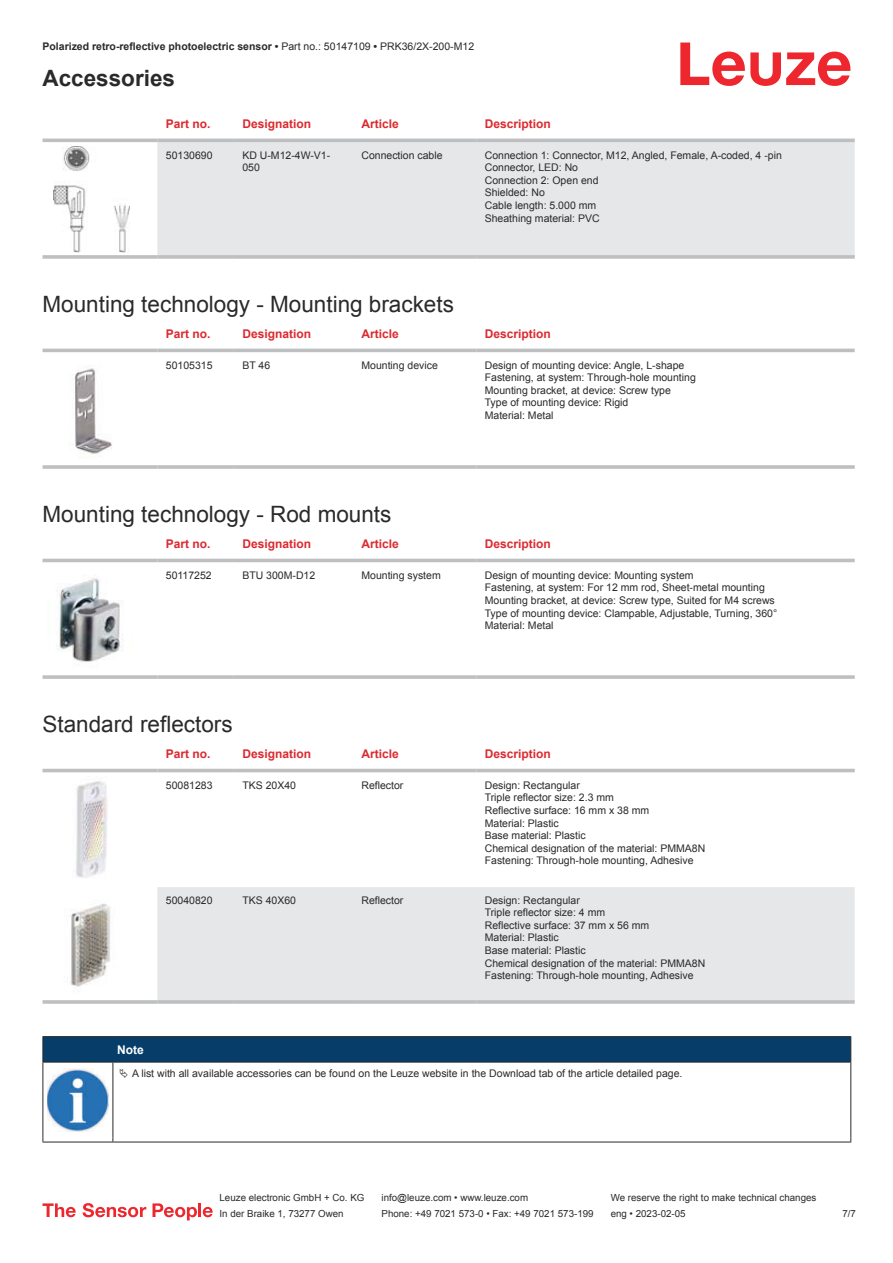
<style>
.page{position:relative;width:893px;height:1263px;background:#fff}
.page>*{position:absolute;margin:0;border:0;box-sizing:border-box;transform-origin:0 0}
.t1{font:22.5px "Arial";color:#2b292a}
.t2{font:700 22.5px "Arial";color:#2b292a}
.t3{font:700 12px "Arial";color:#db2a30}
.t4{font:700 12px "Arial";color:#fff}
.t5{font:10.5px/12.6px "Arial";color:#2b292a}
.t6{font:700 10.5px "Arial";color:#2b292a}
.t7{font:9.75px "Arial";color:#2b292a}
.s1{font-weight:400}
</style>
<div class="page">
<svg style="left:680px;top:43px;width:170px;height:43px"></svg>
<svg style="left:43px;top:138px;width:812px;height:114px"></svg>
<div style="left:157px;top:142px;width:698px;height:113px;background:#e6e7e9"></div>
<hr style="left:43px;top:139px;width:114px;height:3px;background:#bdbfc1">
<hr style="left:157px;top:139px;width:77px;height:3px;background:#bdbfc1">
<hr style="left:234px;top:139px;width:119px;height:3px;background:#bdbfc1">
<hr style="left:353px;top:139px;width:123px;height:3px;background:#bdbfc1">
<hr style="left:476px;top:139px;width:379px;height:3px;background:#bdbfc1">
<svg style="left:43px;top:255px;width:114px;height:4px"></svg>
<hr style="left:157px;top:255px;width:77px;height:4px;background:#bdbfc1">
<svg style="left:234px;top:255px;width:119px;height:4px"></svg>
<svg style="left:353px;top:255px;width:123px;height:4px"></svg>
<hr style="left:476px;top:255px;width:379px;height:4px;background:#bdbfc1">
<img style="left:54px;top:146px;width:75px;height:107px">
<svg style="left:43px;top:348px;width:812px;height:5px;fill:#efeff0"></svg>
<hr style="left:43px;top:349px;width:114px;height:3px;background:#bdbfc1">
<hr style="left:157px;top:349px;width:77px;height:3px;background:#bdbfc1">
<hr style="left:234px;top:349px;width:119px;height:3px;background:#bdbfc1">
<hr style="left:353px;top:349px;width:123px;height:3px;background:#bdbfc1">
<hr style="left:476px;top:349px;width:379px;height:3px;background:#bdbfc1">
<hr style="left:43px;top:465px;width:114px;height:4px;background:#c3c5c7">
<svg style="left:157px;top:465px;width:77px;height:4px"></svg>
<hr style="left:234px;top:465px;width:119px;height:4px;background:#c4c6c7">
<hr style="left:353px;top:465px;width:123px;height:4px;background:#c3c5c7">
<svg style="left:476px;top:465px;width:379px;height:4px;background:#c3c5c7"></svg>
<img style="left:74px;top:368px;width:38px;height:90px">
<div style="left:43px;top:558px;width:812px;height:5px;background:#edeeee"></div>
<hr style="left:43px;top:559px;width:114px;height:3px;background:#bdbfc1">
<hr style="left:157px;top:559px;width:77px;height:3px;background:#bdbfc1">
<hr style="left:234px;top:559px;width:119px;height:3px;background:#bdbfc1">
<hr style="left:353px;top:559px;width:123px;height:3px;background:#bdbfc1">
<hr style="left:476px;top:559px;width:379px;height:3px;background:#bdbfc1">
<svg style="left:43px;top:675px;width:114px;height:4px"></svg>
<hr style="left:157px;top:675px;width:77px;height:4px;background:#c5c7c9">
<svg style="left:234px;top:675px;width:119px;height:4px"></svg>
<svg style="left:353px;top:675px;width:123px;height:4px"></svg>
<hr style="left:476px;top:675px;width:379px;height:4px;background:#c5c7c9">
<img style="left:57px;top:578px;width:65px;height:84px">
<div style="left:43px;top:768px;width:812px;height:5px;background:#eeefef"></div>
<div style="left:157px;top:887px;width:698px;height:113px;background:#e6e7e9"></div>
<hr style="left:43px;top:769px;width:114px;height:3px;background:#bdbfc1">
<hr style="left:157px;top:769px;width:77px;height:3px;background:#bdbfc1">
<hr style="left:234px;top:769px;width:119px;height:3px;background:#bdbfc1">
<hr style="left:353px;top:769px;width:123px;height:3px;background:#bdbfc1">
<hr style="left:476px;top:769px;width:379px;height:3px;background:#bdbfc1">
<hr style="left:43px;top:1000px;width:114px;height:4px;background:#bdbfc1">
<hr style="left:157px;top:1000px;width:77px;height:4px;background:#c4c6c8">
<hr style="left:234px;top:1000px;width:119px;height:4px;background:#bdbfc1">
<hr style="left:353px;top:1000px;width:123px;height:4px;background:#bdbfc1">
<hr style="left:476px;top:1000px;width:379px;height:4px;background:#c4c6c8">
<img style="left:73px;top:781px;width:34px;height:97px">
<img style="left:70px;top:903px;width:41px;height:84px">
<svg style="left:44px;top:1063px;width:806px;height:79px"></svg>
<hr style="left:43px;top:1062px;width:70px;height:1px;background:#2b292a">
<svg style="left:43px;top:1036px;width:808px;height:26px;background:#083c66"></svg>
<hr style="left:113px;top:1062px;width:738px;height:1px;background:#2b292a">
<hr style="left:43px;top:1062px;width:1px;height:75px;background:#2b292a">
<hr style="left:113px;top:1062px;width:1px;height:75px;background:#2b292a">
<hr style="left:850px;top:1062px;width:1px;height:75px;background:#2b292a">
<hr style="left:43px;top:1142px;width:70px;height:1px;background:#2b292a">
<hr style="left:113px;top:1142px;width:738px;height:1px;background:#2b292a">
<img style="left:47px;top:1068px;width:61px;height:63px">
<div style="left:115px;top:1063px;width:734px;height:20px;background:#fff"></div>
<svg style="left:43px;top:1203px;width:33px;height:14px"></svg>
<svg style="left:83px;top:1203px;width:63px;height:14px"></svg>
<svg style="left:153px;top:1203px;width:44px;height:17px"></svg>
<hr style="left:198px;top:1203px;width:3px;height:14px;background:#ed272d">
<svg style="left:203px;top:1207px;width:10px;height:10px"></svg>
<p class="t6" style="left:43px;top:43px;width:433px">Polarized retro-reflective photoelectric sensor • <span class="s1">Part no.: 50147109</span> • <span class="s1">PRK36/2X-200-M12</span></p>
<h1 class="t2" style="left:43px;top:70px;width:134px">Accessories</h1>
<p class="t3" style="left:166px;top:119px;width:46px">Part no.</p>
<p class="t3" style="left:242px;top:119px;width:70px">Designation</p>
<p class="t3" style="left:361px;top:119px;width:39px">Article</p>
<p class="t3" style="left:485px;top:119px;width:68px">Description</p>
<p class="t5" style="left:166px;top:150px;width:48px">50130690</p>
<p class="t5" style="left:242px;top:150px;width:89px">KD U-M12-4W-V1-<br>050</p>
<p class="t5" style="left:361px;top:150px;width:83px">Connection cable</p>
<p class="t5" style="left:485px;top:150px;width:299px">Connection 1: Connector, M12, Angled, Female, A-coded, 4 -pin<br>Connector, LED: No<br>Connection 2: Open end<br>Shielded: No<br>Cable length: 5.000 mm<br>Sheathing material: PVC</p>
<h1 class="t1" style="left:43px;top:295px;width:413px">Mounting technology - Mounting brackets</h1>
<p class="t3" style="left:166px;top:329px;width:46px">Part no.</p>
<p class="t3" style="left:242px;top:329px;width:70px">Designation</p>
<p class="t3" style="left:361px;top:329px;width:39px">Article</p>
<p class="t3" style="left:485px;top:329px;width:68px">Description</p>
<p class="t5" style="left:166px;top:360px;width:48px">50105315</p>
<p class="t5" style="left:242px;top:360px;width:29px">BT 46</p>
<p class="t5" style="left:361px;top:360px;width:78px">Mounting device</p>
<p class="t5" style="left:485px;top:360px;width:213px">Design of mounting device: Angle, L-shape Fastening, at system: Through-hole mounting Mounting bracket, at device: Screw type Type of mounting device: Rigid<br>Material: Metal</p>
<h1 class="t1" style="left:43px;top:505px;width:350px">Mounting technology - Rod mounts</h1>
<p class="t3" style="left:166px;top:539px;width:46px">Part no.</p>
<p class="t3" style="left:242px;top:539px;width:70px">Designation</p>
<p class="t3" style="left:361px;top:539px;width:39px">Article</p>
<p class="t3" style="left:485px;top:539px;width:68px">Description</p>
<p class="t5" style="left:166px;top:570px;width:47px">50117252</p>
<p class="t5" style="left:242px;top:570px;width:74px">BTU 300M-D12</p>
<p class="t5" style="left:361px;top:570px;width:81px">Mounting system</p>
<p class="t5" style="left:485px;top:570px;width:294px">Design of mounting device: Mounting system<br>Fastening, at system: For 12 mm rod, Sheet-metal mounting Mounting bracket, at device: Screw type, Suited for M4 screws Type of mounting device: Clampable, Adjustable, Turning, 360° Material: Metal</p>
<h1 class="t1" style="left:43px;top:715px;width:192px">Standard reflectors</h1>
<p class="t3" style="left:166px;top:749px;width:46px">Part no.</p>
<p class="t3" style="left:242px;top:749px;width:70px">Designation</p>
<p class="t3" style="left:361px;top:749px;width:39px">Article</p>
<p class="t3" style="left:485px;top:749px;width:68px">Description</p>
<p class="t5" style="left:166px;top:780px;width:48px">50081283</p>
<p class="t5" style="left:242px;top:780px;width:55px">TKS 20X40</p>
<p class="t5" style="left:361px;top:780px;width:44px">Reflector</p>
<p class="t5" style="left:485px;top:780px;width:222px">Design: Rectangular<br>Triple reflector size: 2.3 mm<br>Reflective surface: 16 mm x 38 mm<br>Material: Plastic<br>Base material: Plastic<br>Chemical designation of the material: PMMA8N<br>Fastening: Through-hole mounting, Adhesive</p>
<p class="t5" style="left:166px;top:894px;width:48px">50040820</p>
<p class="t5" style="left:242px;top:894px;width:55px">TKS 40X60</p>
<p class="t5" style="left:361px;top:894px;width:44px">Reflector</p>
<p class="t5" style="left:485px;top:894px;width:222px">Design: Rectangular<br>Triple reflector size: 4 mm<br>Reflective surface: 37 mm x 56 mm<br>Material: Plastic<br>Base material: Plastic<br>Chemical designation of the material: PMMA8N<br>Fastening: Through-hole mounting, Adhesive</p>
<p class="t4" style="left:117px;top:1045px;width:28px">Note</p>
<p class="t5" style="left:132px;top:1068px;width:552px">A list with all available accessories can be found on the Leuze website in the Download tab of the article detailed page.</p>
<p class="t7" style="left:220px;top:1194px;width:146px">Leuze electronic GmbH + Co. KG</p>
<p class="t7" style="left:381px;top:1194px;width:148px">info@leuze.com • www.leuze.com</p>
<p class="t7" style="left:611px;top:1194px;width:207px">We reserve the right to make technical changes</p>
<p class="t7" style="left:220px;top:1210px;width:126px">In der Braike 1, 73277 Owen</p>
<p class="t7" style="left:381px;top:1210px;width:214px">Phone: +49 7021 573-0 • Fax: +49 7021 573-199</p>
<p class="t7" style="left:611px;top:1210px;width:76px">eng • 2023-02-05</p>
<p class="t7" style="left:842px;top:1210px;width:15px">7 /7</p>
</div>
